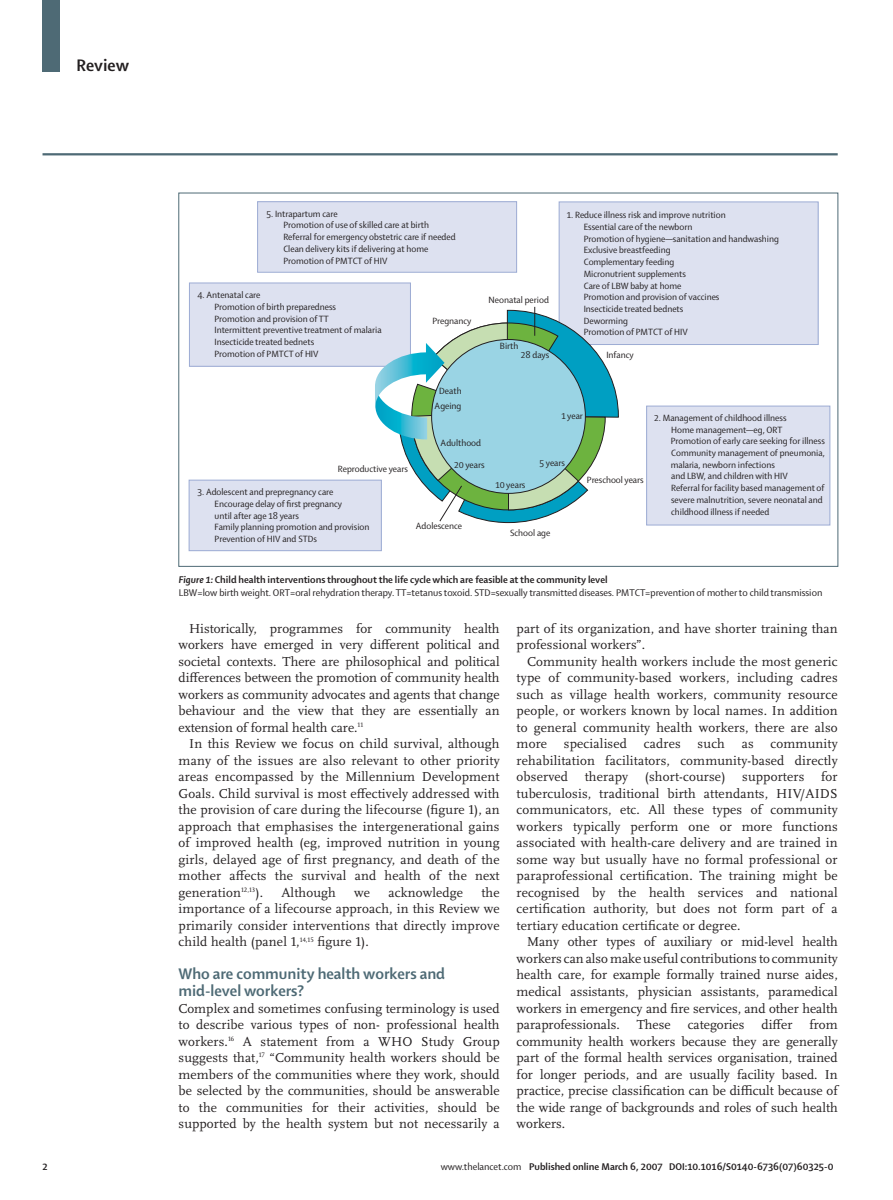
<style>
.page{position:relative;width:893px;height:1200px;background:#fff}
.page>*{position:absolute;margin:0;border:0;box-sizing:border-box;transform-origin:0 0}
.t1{font:700 18px "Shaker 2 Lancet";color:#231f20}
.t2{font:700 16.5px/16.5px "Shaker 2 Lancet";color:#4e6a75}
.t3{font:13.5px/16.5px "Scala Lancet Pro";letter-spacing:.01em;color:#231f20;text-align:justify}
.t4{font:10.5px/13.2px "Shaker 2 Lancet";color:#231f20}
.t5{font:700 10.5px "Shaker 2 Lancet";color:#231f20}
.t6{font:9.75px/11.7px "Shaker 2 Lancet";color:#231f20}
.s1{font-weight:700;font-style:italic}
.s2{font-weight:700}
.s3{font-weight:400}
</style>
<div class="page">
<div style="left:43px;top:0;width:17px;height:71px;background:#4e6a75"></div>
<hr style="left:43px;top:153px;width:795px;height:2px;background:#4e6a75">
<div style="left:647px;top:406px;width:183px;height:119px;background:#dde1f0"></div>
<div style="left:646px;top:405px;width:184px;height:120px;border:1px solid #9dacd4"></div>
<div style="left:258px;top:202px;width:259px;height:70px;background:#dde1f0"></div>
<div style="left:257px;top:201px;width:260px;height:71px;border:1px solid #9dacd4"></div>
<div style="left:189px;top:283px;width:221px;height:83px;background:#dde1f0"></div>
<div style="left:189px;top:282px;width:222px;height:84px;border:1px solid #9dacd4"></div>
<div style="left:559px;top:202px;width:259px;height:142px;background:#dde1f0"></div>
<div style="left:559px;top:201px;width:259px;height:144px;border:1px solid #9dacd4"></div>
<svg style="left:494px;top:343px;width:125px;height:180px"></svg>
<div style="left:189px;top:480px;width:192px;height:70px;background:#dde1f0"></div>
<div style="left:189px;top:479px;width:193px;height:72px;border:1px solid #9dacd4"></div>
<svg style="left:375px;top:306px;width:231px;height:216px"></svg>
<h1 class="t1" style="left:77px;top:58px;width:54px">Review</h1>
<p class="t6" style="left:283px;top:208px;width:174px;text-indent:-17px">5. Intrapartum care<br>Promotion of use of skilled care at birth Referral for emergency obstetric care if needed Clean delivery kits if delivering at home Promotion of PMTCT of HIV</p>
<p class="t6" style="left:214px;top:290px;width:169px;text-indent:-17px">4. Antenatal care<br>Promotion of birth preparedness<br>Promotion and provision of TT<br>Intermittent preventive treatment of malaria<br>Insecticide treated bednets<br>Promotion of PMTCT of HIV</p>
<p class="t6" style="left:432px;top:315px;width:40px">Pregnancy</p>
<p class="t6" style="left:489px;top:295px;width:62px">Neonatal period</p>
<p class="t6" style="left:500px;top:341px;width:20px">Birth</p>
<p class="t6" style="left:521px;top:350px;width:30px">28 days</p>
<p class="t6" style="left:584px;top:210px;width:197px;text-indent:-17px">1. Reduce illness risk and improve nutrition<br>Essential care of the newborn<br>Promotion of hygiene—sanitation and handwashing<br>Exclusive breastfeeding<br>Complementary feeding<br>Micronutrient supplements<br>Care of LBW baby at home<br>Promotion and provision of vaccines<br>Insecticide treated bednets<br>Deworming<br>Promotion of PMTCT of HIV</p>
<p class="t6" style="left:606px;top:349px;width:29px">Infancy</p>
<p class="t6" style="left:338px;top:464px;width:72px">Reproductive years</p>
<p class="t6" style="left:215px;top:487px;width:156px;text-indent:-17px">3. Adolescent and prepregnancy care<br>Encourage delay of first pregnancy<br>until after age 18 years<br>Family planning promotion and provision<br>Prevention of HIV and STDs</p>
<p class="t6" style="left:435px;top:384px;width:28px;line-height:15px;text-align:center">Death<br>Ageing</p>
<p class="t6" style="left:441px;top:438px;width:42px">Adulthood</p>
<p class="t6" style="left:454px;top:459px;width:32px">20 years</p>
<p class="t6" style="left:416px;top:520px;width:48px">Adolescence</p>
<p class="t6" style="left:561px;top:411px;width:23px">1 year</p>
<p class="t6" style="left:495px;top:480px;width:32px">10 years</p>
<p class="t6" style="left:540px;top:457px;width:27px">5 years</p>
<p class="t6" style="left:510px;top:528px;width:42px">School age</p>
<p class="t6" style="left:587px;top:474px;width:58px">Preschool years</p>
<p class="t6" style="left:671px;top:412px;width:156px;text-indent:-17px">2. Management of childhood illness<br>Home management—eg, ORT Promotion of early care seeking for illness Community management of pneumonia, malaria, newborn infections<br>and LBW, and children with HIV<br>Referral for facility based management of severe malnutrition, severe neonatal and childhood illness if needed</p>
<p class="t4" style="left:179px;top:573px;width:645px"><span class="s1">Figure 1:</span> <span class="s2">Child health interventions throughout the life cycle which are feasible at the community level<br></span>LBW=low birth weight. ORT=oral rehydration therapy. TT=tetanus toxoid. STD=sexually transmitted diseases. PMTCT=prevention of mother to child transmission</p>
<p class="t3" style="left:179px;top:621px;width:323px;text-indent:11px">Historically, programmes for community health workers have emerged in very different political and societal contexts. There are philosophical and political differences between the promotion of community health workers as community advocates and agents that change behaviour and the view that they are essentially an extension of formal health care.<sup>11</sup></p>
<p class="t3" style="left:179px;top:736px;width:323px;text-indent:11px">In this Review we focus on child survival, although many of the issues are also relevant to other priority areas encompassed by the Millennium Development Goals. Child survival is most effectively addressed with the provision of care during the lifecourse (figure 1), an approach that emphasises the intergenerational gains of improved health (eg, improved nutrition in young girls, delayed age of first pregnancy, and death of the mother affects the survival and health of the next generation<sup>12,13</sup>).</p>
<p class="t3" style="left:179px;top:885px;width:323px;text-indent:303px">the importance of a lifecourse approach, in this Review we primarily consider interventions that directly improve child health (panel 1,<sup>14,15</sup> figure 1).</p>
<p class="t2" style="left:179px;top:967px;width:268px">Who are community health workers and mid-level workers?</p>
<p class="t3" style="left:179px;top:1000px;width:323px">Complex and sometimes confusing terminology is used to describe various types of non- professional health workers.<sup>16</sup> A statement from a WHO Study Group suggests that,<sup>17</sup> “Community health workers should be members of the communities where they work, should be selected by the communities, should be answerable to the communities for their activities, should be supported by the health system but not necessarily a</p>
<p class="t3" style="left:281px;top:885px;width:56px">Although</p>
<p class="t3" style="left:354px;top:885px;width:17px">we</p>
<p class="t3" style="left:388px;top:885px;width:76px">acknowledge</p>
<p class="t3" style="left:517px;top:621px;width:323px">part of its organization, and have shorter training than professional workers”.</p>
<p class="t3" style="left:517px;top:654px;width:323px;text-indent:11px">Community health workers include the most generic type of community-based workers, including cadres such as village health workers, community resource people, or workers known by local names. In addition to general community health workers, there are also more specialised cadres such as community rehabilitation facilitators, community-based directly observed therapy (short-course) supporters for tuberculosis, traditional birth attendants, HIV/AIDS communicators, etc. All these types of community workers typically perform one or more functions associated with health-care delivery and are trained in some way but usually have no formal professional or paraprofessional certification. The training might be recognised by the health services and national certification authority, but does not form part of a tertiary education certificate or degree.</p>
<p class="t3" style="left:517px;top:934px;width:323px;text-indent:11px">Many other types of auxiliary or mid-level health workers can also make useful contributions to community health care, for example formally trained nurse aides, medical assistants, physician assistants, paramedical workers in emergency and fire services, and other health paraprofessionals.</p>
<p class="t3" style="left:517px;top:1017px;width:323px;text-indent:293px">from community health workers because they are generally part of the formal health services organisation, trained for longer periods, and are usually facility based. In practice, precise classification can be difficult because of the wide range of backgrounds and roles of such health workers.</p>
<p class="t3" style="left:637px;top:1017px;width:35px">These</p>
<p class="t3" style="left:688px;top:1017px;width:58px">categories</p>
<p class="t3" style="left:762px;top:1017px;width:32px">differ</p>
<p class="t5" style="left:43px;top:1162px;width:7px">2</p>
<p class="t5" style="left:441px;top:1162px;width:394px"><span class="s3">www.thelancet.com</span> Published online March 6, 2007 DOI:10.1016/S0140-6736(07)60325-0</p>
</div>
